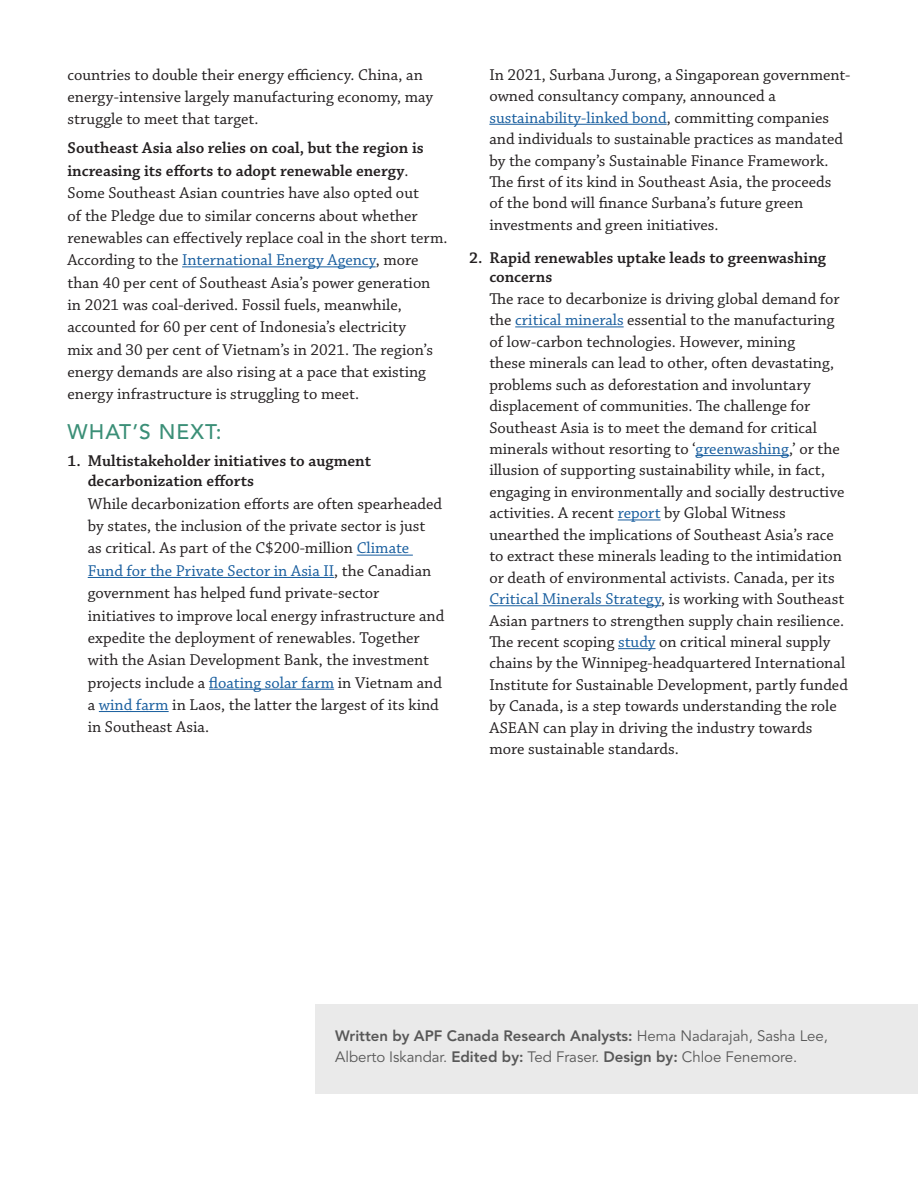
<style>
.page{position:relative;width:918px;height:1188px;background:#fff}
.page>*{position:absolute;margin:0;border:0;box-sizing:border-box;transform-origin:0 0}
.t1{font:500 21px "Avenir LT Std";letter-spacing:.05em;color:#3b8f77}
.Body_Indent{font:16.5px/21.5px "Chaparral Pro";color:#231f20}
.Body{font:16.5px/22.4px "Chaparral Pro";color:#231f20}
.t2{font:600 16.5px/20.4px "Chaparral Pro";color:#231f20}
.Produced_By{font:15px/21px "Avenir LT Std";letter-spacing:-.005em;color:#585858}
.s1{font-weight:600}
.s2{color:#175d9e}
.s3{font-weight:800}
</style>
<div class="page">
<hr style="left:182px;top:266px;width:194px;height:1px;background:#175d9e">
<hr style="left:357px;top:555px;width:56px;height:1px;background:#175d9e">
<hr style="left:88px;top:577px;width:246px;height:1px;background:#175d9e">
<hr style="left:209px;top:689px;width:125px;height:1px;background:#175d9e">
<hr style="left:99px;top:711px;width:70px;height:1px;background:#175d9e">
<hr style="left:489px;top:124px;width:178px;height:1px;background:#175d9e">
<hr style="left:515px;top:326px;width:109px;height:1px;background:#175d9e">
<hr style="left:696px;top:455px;width:93px;height:1px;background:#175d9e">
<hr style="left:618px;top:520px;width:43px;height:1px;background:#175d9e">
<hr style="left:489px;top:605px;width:172px;height:1px;background:#175d9e">
<hr style="left:618px;top:648px;width:38px;height:1px;background:#175d9e">
<div style="left:315px;top:1004px;width:603px;height:90px;background:#eaeaea"></div>
<p class="Body" style="left:68px;top:64px;width:367px">countries to double their energy efficiency. China, an energy‑intensive largely manufacturing economy, may struggle to meet that target.</p>
<p class="Body" style="left:68px;top:138px;width:381px"><span class="s1">Southeast Asia also relies on coal, but the region is increasing its efforts to adopt renewable energy</span>.<br>Some Southeast Asian countries have also opted out<br>of the Pledge due to similar concerns about whether renewables can effectively replace coal in the short term.<br>According to the <span class="s2">International Energy Agency</span>, more than 40 per cent of Southeast Asia’s power generation in 2021 was coal-derived. Fossil fuels, meanwhile, accounted for 60 per cent of Indonesia’s electricity<br>mix and 30 per cent of Vietnam’s in 2021. The region’s energy demands are also rising at a pace that existing energy infrastructure is struggling to meet.</p>
<h2 class="t1" style="left:68px;top:419px;width:156px">WHAT’S NEXT:</h2>
<p class="t2" style="left:88px;top:451px;width:285px;text-indent:-20px">1. Multistakeholder initiatives to augment decarbonization efforts</p>
<p class="Body_Indent" style="left:88px;top:493px;width:358px;line-height:22.4px">While decarbonization efforts are often spearheaded by states, the inclusion of the private sector is just<br>as critical. As part of the C$200-million <span class="s2">Climate Fund for the Private Sector in Asia II</span>, the Canadian government has helped fund private-sector initiatives to improve local energy infrastructure and expedite the deployment of renewables. Together with the Asian Development Bank, the investment projects include a <span class="s2">floating solar farm</span> in Vietnam and a <span class="s2">wind farm</span> in Laos, the latter the largest of its kind in Southeast Asia.</p>
<p class="Body_Indent" style="left:489px;top:64px;width:363px">In 2021, Surbana Jurong, a Singaporean government&shy;owned consultancy company, announced a <span class="s2">sustainability-linked bond</span>, committing companies and individuals to sustainable practices as mandated by the company’s Sustainable Finance Framework.<br>The first of its kind in Southeast Asia, the proceeds<br>of the bond will finance Surbana’s future green investments and green initiatives.</p>
<p class="t2" style="left:489px;top:248px;width:338px;line-height:19.5px;text-indent:-20px">2. Rapid renewables uptake leads to greenwashing concerns</p>
<p class="Body_Indent" style="left:489px;top:289px;width:360px">The race to decarbonize is driving global demand for the <span class="s2">critical minerals</span> essential to the manufacturing of low-carbon technologies. However, mining<br>these minerals can lead to other, often devastating, problems such as deforestation and involuntary displacement of communities. The challenge for Southeast Asia is to meet the demand for critical minerals without resorting to ‘<span class="s2">greenwashing</span>,’ or the illusion of supporting sustainability while, in fact, engaging in environmentally and socially destructive activities. A recent <span class="s2">report</span> by Global Witness unearthed the implications of Southeast Asia’s race to extract these minerals leading to the intimidation or death of environmental activists. Canada, per its <span class="s2">Critical Minerals Strategy</span>, is working with Southeast Asian partners to strengthen supply chain resilience.<br>The recent scoping <span class="s2">study</span> on critical mineral supply chains by the Winnipeg-headquartered International Institute for Sustainable Development, partly funded by Canada, is a step towards understanding the role ASEAN can play in driving the industry towards more sustainable standards.</p>
<p class="Produced_By" style="left:335px;top:1026px;width:494px"><span class="s3">Written by APF Canada Research Analysts:</span> Hema Nadarajah, Sasha Lee,<br>Alberto Iskandar. <span class="s3">Edited by:</span> Ted Fraser. <span class="s3">Design by:</span> Chloe Fenemore.</p>
</div>
